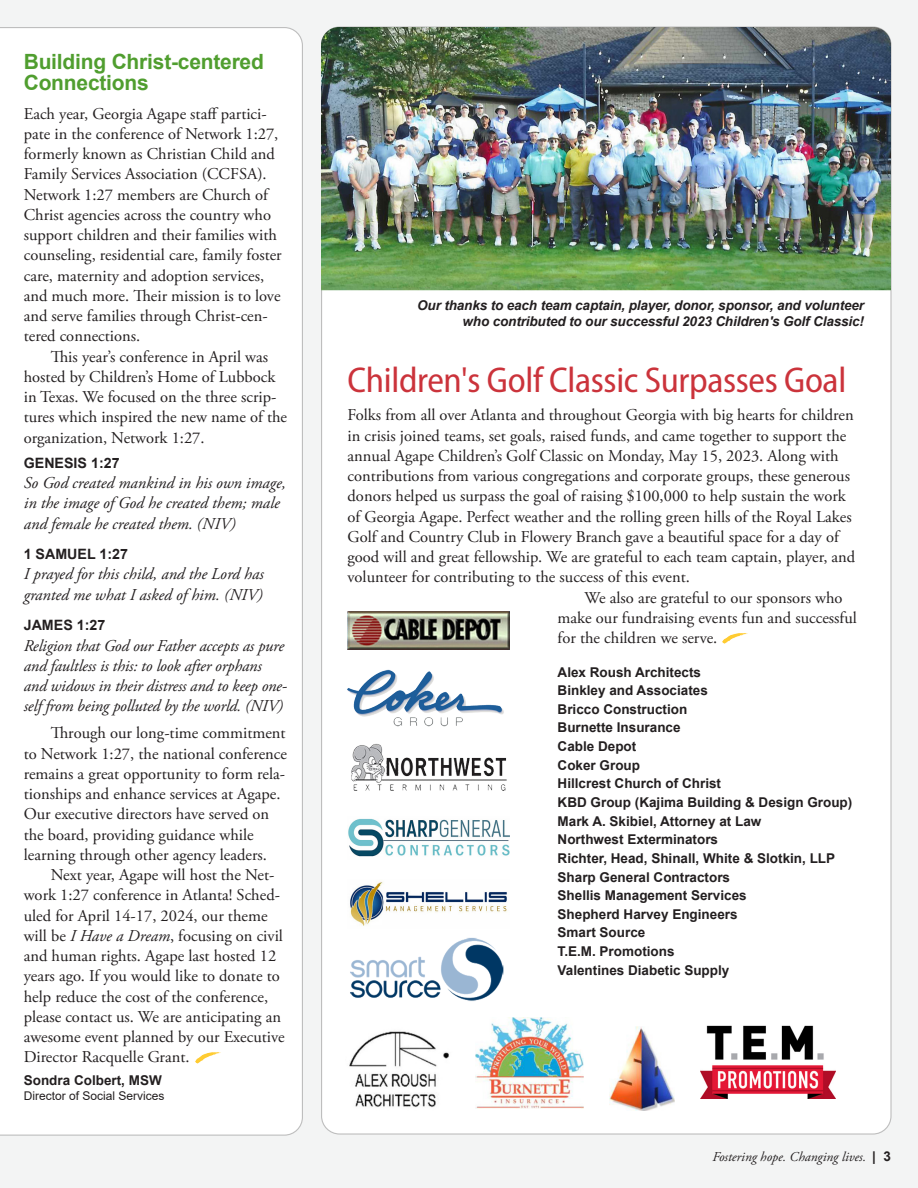
<style>
.page{position:relative;width:918px;height:1188px;background:#f3f4f4}
.page>*{position:absolute;margin:0;border:0;box-sizing:border-box;transform-origin:0 0}
.Arial{font:semi-condensed 36px "Myriad Pro";letter-spacing:-.01em;color:#cb333b}
.Arial-2{font:700 21px/21px "Arial";letter-spacing:-.01em;color:#509e2f}
.Garamond_first_parag{font:16.5px/20.2px "Adobe Garamond Pro";color:#231f20}
.Garamond_text{font:16.5px/20.2px "Adobe Garamond Pro";color:#231f20}
.Garamond_first_parag-2{font:italic 16.5px/20.2px "Adobe Garamond Pro";letter-spacing:-.01em;color:#231f20}
.Photo_captions{font:700 14.25px "Arial";color:#231f20}
.Photo_captions-2{font:700 13.5px "Arial";color:#231f20}
.Photo_captions-3{font:italic 700 13.5px/16.2px "Arial";letter-spacing:-.01em;color:#231f20;text-align:right}
.Arial-3{font:italic 13.5px "Adobe Garamond Pro";color:#231f20}
.Garamond_text-2{font:700 13.5px "Arial";color:#231f20}
.Garamond_text-3{font:12px "Arial";color:#231f20}
.s1{font-style:italic}
.s2{font-family:"Arial";font-weight:700;font-style:normal}
</style>
<div class="page">
<div style="left:0;top:27px;width:303px;height:1109px;background:#fff"></div>
<div style="left:322px;top:27px;width:569px;height:1107px;background:#fff;border-radius:18px"></div>
<img style="left:476px;top:1018px;width:108px;height:90px">
<img style="left:348px;top:612px;width:162px;height:38px">
<img style="left:347px;top:669px;width:157px;height:57px">
<img style="left:351px;top:743px;width:156px;height:48px">
<img style="left:348px;top:818px;width:161px;height:39px">
<img style="left:350px;top:882px;width:157px;height:44px">
<img style="left:609px;top:1026px;width:66px;height:84px">
<img style="left:350px;top:937px;width:154px;height:64px">
<img style="left:700px;top:1025px;width:135px;height:73px">
<img style="left:349px;top:1031px;width:100px;height:76px">
<img style="left:722px;top:633px;width:26px;height:11px">
<img style="left:195px;top:1052px;width:27px;height:12px">
<img style="left:321px;top:27px;width:570px;height:263px">
<p class="Arial-2" style="left:24px;top:52px;width:242px">Building Christ-centered<br>Connections</p>
<p class="Garamond_first_parag" style="left:24px;top:104px;width:260px">Each year, Georgia Agape staff partici&shy;pate in the conference of Network 1:27, formerly known as Christian Child and Family Services Association (CCFSA).<br>Network 1:27 members are Church of Christ agencies across the country who support children and their families with counseling, residential care, family foster care, maternity and adoption services, and much more. Their mission is to love and serve families through Christ-cen&shy;tered connections.</p>
<p class="Garamond_text" style="left:24px;top:347px;width:265px;text-indent:27px">This year’s conference in April was hosted by Children’s Home of Lubbock in Texas. We focused on the three scrip&shy;tures which inspired the new name of the organization, Network 1:27.</p>
<p class="Photo_captions" style="left:24px;top:453px;width:97px">GENESIS 1:27</p>
<p class="Garamond_first_parag-2" style="left:24px;top:473px;width:264px">So God created mankind in his own image, in the image of God he created them; male and female he created them. (NIV)</p>
<p class="Photo_captions" style="left:24px;top:544px;width:106px">1 SAMUEL 1:27</p>
<p class="Garamond_first_parag-2" style="left:24px;top:565px;width:241px">I prayed for this child, and the Lord has granted me what I asked of him. (NIV)</p>
<p class="Photo_captions" style="left:24px;top:615px;width:83px">JAMES 1:27</p>
<p class="Garamond_first_parag-2" style="left:24px;top:636px;width:265px">Religion that God our Father accepts as pure and faultless is this: to look after orphans and widows in their distress and to keep one&shy;self from being polluted by the world. (NIV)</p>
<p class="Garamond_text" style="left:24px;top:724px;width:265px;text-indent:27px">Through our long-time commitment to Network 1:27, the national conference remains a great opportunity to form rela&shy;tionships and enhance services at Agape.<br>Our executive directors have served on the board, providing guidance while learning through other agency leaders.</p>
<p class="Garamond_text" style="left:24px;top:865px;width:262px;text-indent:27px">Next year, Agape will host the Net&shy;work 1:27 conference in Atlanta! Sched&shy;uled for April 14-17, 2024, our theme will be <span class="s1">I Have a Dream</span>, focusing on civil and human rights. Agape last hosted 12 years ago. If you would like to donate to help reduce the cost of the conference, please contact us. We are anticipating an awesome event planned by our Executive Director Racquelle Grant.</p>
<p class="Garamond_text-2" style="left:24px;top:1071px;width:140px">Sondra Colbert, MSW</p>
<p class="Garamond_text-3" style="left:24px;top:1087px;width:142px">Director of Social Services</p>
<p class="Photo_captions-3" style="left:417px;top:298px;width:448px">Our thanks to each team captain, player, donor, sponsor, and volunteer who contributed to our successful 2023 Children's Golf Classic!</p>
<p class="Arial" style="left:348px;top:358px;width:500px">Children's Golf Classic Surpasses Goal</p>
<p class="Garamond_first_parag" style="left:348px;top:406px;width:509px">Folks from all over Atlanta and throughout Georgia with big hearts for children in crisis joined teams, set goals, raised funds, and came together to support the annual Agape Children’s Golf Classic on Monday, May 15, 2023. Along with contributions from various congregations and corporate groups, these generous donors helped us surpass the goal of raising $100,000 to help sustain the work of Georgia Agape. Perfect weather and the rolling green hills of the Royal Lakes Golf and Country Club in Flowery Branch gave a beautiful space for a day of good will and great fellowship. We are grateful to each team captain, player, and volunteer for contributing to the success of this event.</p>
<p class="Garamond_text" style="left:558px;top:588px;width:301px;text-indent:27px">We also are grateful to our sponsors who make our fundraising events fun and successful for the children we serve.</p>
<p class="Photo_captions-2" style="left:558px;top:662px;width:145px">Alex Roush Architects</p>
<p class="Photo_captions-2" style="left:558px;top:681px;width:152px">Binkley and Associates</p>
<p class="Photo_captions-2" style="left:558px;top:700px;width:131px">Bricco Construction</p>
<p class="Photo_captions-2" style="left:558px;top:718px;width:125px">Burnette Insurance</p>
<p class="Photo_captions-2" style="left:558px;top:737px;width:80px">Cable Depot</p>
<p class="Photo_captions-2" style="left:558px;top:756px;width:84px">Coker Group</p>
<p class="Photo_captions-2" style="left:558px;top:774px;width:165px">Hillcrest Church of Christ</p>
<p class="Photo_captions-2" style="left:558px;top:793px;width:296px">KBD Group (Kajima Building &amp; Design Group)</p>
<p class="Photo_captions-2" style="left:558px;top:811px;width:205px">Mark A. Skibiel, Attorney at Law</p>
<p class="Photo_captions-2" style="left:558px;top:830px;width:162px">Northwest Exterminators</p>
<p class="Photo_captions-2" style="left:558px;top:849px;width:279px">Richter, Head, Shinall, White &amp; Slotkin, LLP</p>
<p class="Photo_captions-2" style="left:558px;top:867px;width:174px">Sharp General Contractors</p>
<p class="Photo_captions-2" style="left:558px;top:886px;width:191px">Shellis Management Services</p>
<p class="Photo_captions-2" style="left:558px;top:905px;width:182px">Shepherd Harvey Engineers</p>
<p class="Photo_captions-2" style="left:558px;top:923px;width:89px">Smart Source</p>
<p class="Photo_captions-2" style="left:558px;top:942px;width:119px">T.E.M. Promotions</p>
<p class="Photo_captions-2" style="left:558px;top:960px;width:173px">Valentines Diabetic Supply</p>
<p class="Arial-3" style="left:712px;top:1149px;width:180px">Fostering hope. Changing lives. <span class="s2">| 3</span></p>
</div>
